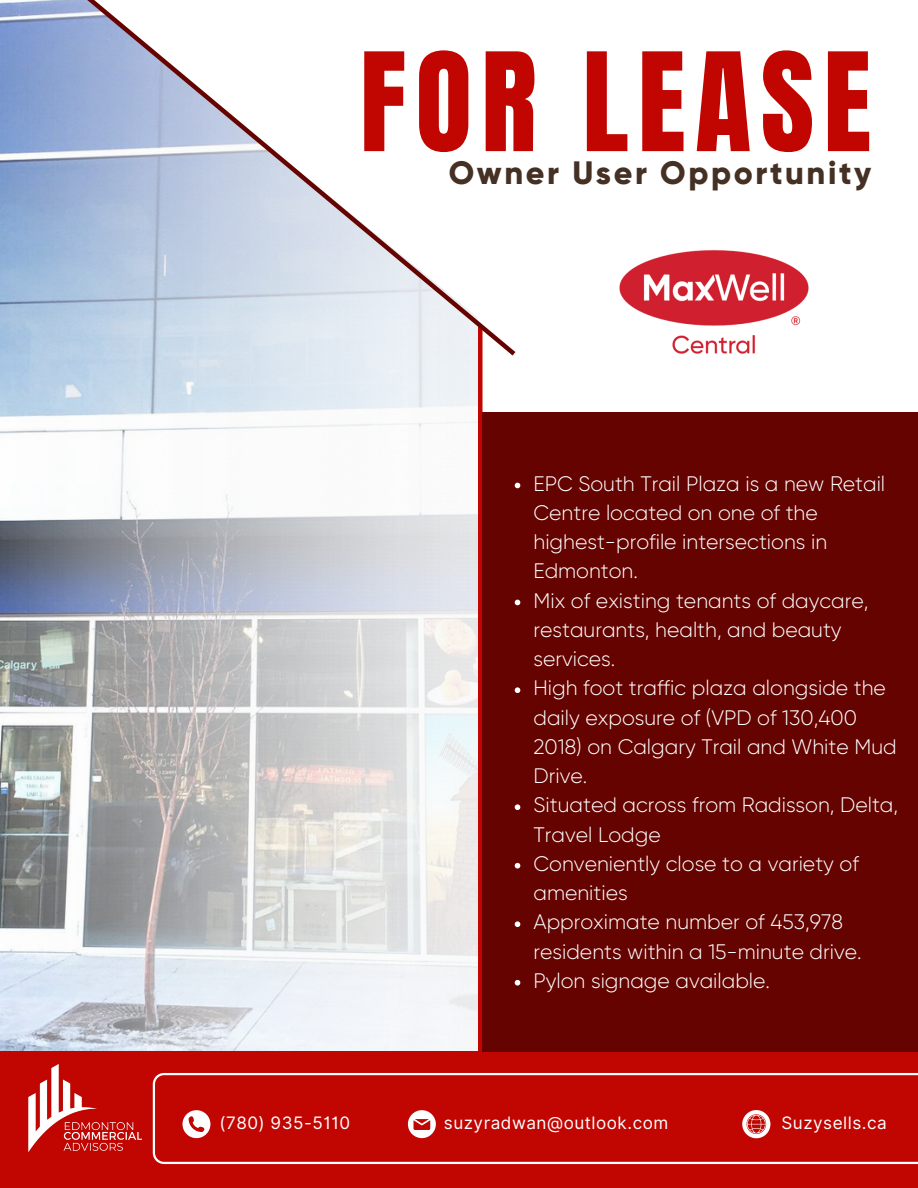
<style>
.page{position:relative;width:918px;height:1188px;background:#fff}
.page>*{position:absolute;margin:0;border:0;box-sizing:border-box;transform-origin:0 0}
.t1{font:116.25px "Anton";letter-spacing:.08em;color:#c10500}
.t2{font:800 32.4px "Gilroy";letter-spacing:.08em;color:#453024}
.t3{font:300 21px/29.2px "Gilroy";color:#fff}
.t4{font:17.1px "Inter";letter-spacing:.03em;color:#fff}
</style>
<div class="page">
<img style="left:0;top:465px;width:478px;height:586px">
<div style="left:0;top:1051px;width:918px;height:137px;background:#c10500"></div>
<img style="left:28px;top:1064px;width:114px;height:88px">
<svg style="left:153px;top:1073px;width:765px;height:91px"></svg>
<svg style="left:183px;top:1110px;width:27px;height:28px"></svg>
<svg style="left:408px;top:1110px;width:28px;height:28px"></svg>
<div style="left:742px;top:1110px;width:28px;height:28px;background:#fff;border-radius:50%"></div>
<svg style="left:745px;top:1114px;width:21px;height:20px"></svg>
<div style="left:478px;top:327px;width:5px;height:731px;background:#c10500"></div>
<svg style="left:0;top:0;width:483px;height:465px"></svg>
<img style="left:619px;top:250px;width:190px;height:104px">
<svg style="left:51px;top:0;width:465px;height:360px"></svg>
<div style="left:483px;top:412px;width:435px;height:639px;background:#640300"></div>
<svg style="left:515px;top:483px;width:5px;height:5px"></svg>
<svg style="left:515px;top:600px;width:5px;height:5px"></svg>
<svg style="left:515px;top:687px;width:5px;height:6px"></svg>
<svg style="left:515px;top:804px;width:5px;height:6px"></svg>
<svg style="left:515px;top:863px;width:5px;height:6px"></svg>
<svg style="left:515px;top:921px;width:5px;height:6px"></svg>
<svg style="left:515px;top:980px;width:5px;height:6px"></svg>
<p class="t1" style="left:360px;top:19px;width:513px">FOR LEASE</p>
<p class="t2" style="left:449px;top:153px;width:424px">Owner User Opportunity</p>
<p class="t3" style="left:534px;top:469px;width:353px">EPC South Trail Plaza is a new Retail<br>Centre located on one of the highest-profile intersections in<br>Edmonton.</p>
<p class="t3" style="left:534px;top:586px;width:336px">Mix of existing tenants of daycare, restaurants, health, and beauty services.</p>
<p class="t3" style="left:534px;top:674px;width:365px">High foot traffic plaza alongside the daily exposure of (VPD of 130,400<br>2018) on Calgary Trail and White Mud<br>Drive.</p>
<p class="t3" style="left:534px;top:791px;width:366px">Situated across from Radisson, Delta,<br>Travel Lodge</p>
<p class="t3" style="left:534px;top:849px;width:327px">Conveniently close to a variety of amenities</p>
<p class="t3" style="left:534px;top:908px;width:330px">Approximate number of 453,978 residents within a 15-minute drive.</p>
<p class="t3" style="left:534px;top:966px;width:238px">Pylon signage available.</p>
<p class="t4" style="left:219px;top:1113px;width:132px">(780) 935-5110</p>
<p class="t4" style="left:444px;top:1113px;width:226px">suzyradwan@outlook.com</p>
<p class="t4" style="left:782px;top:1113px;width:107px">Suzysells.ca</p>
</div>
